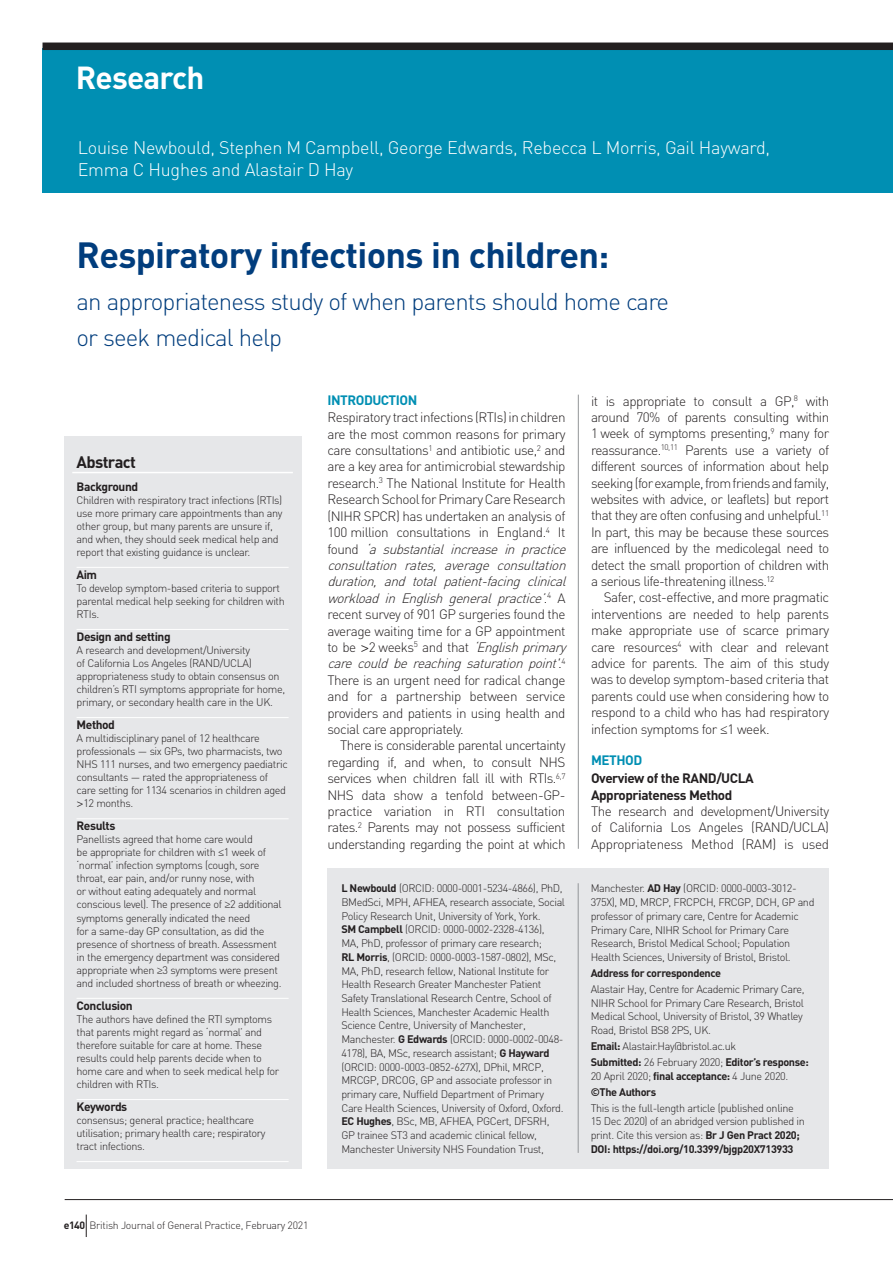
<style>
.page{position:relative;width:893px;height:1263px;background:#fff}
.page>*{position:absolute;margin:0;border:0;box-sizing:border-box;transform-origin:0 0}
.t1{font:700 36px "DIN";letter-spacing:-.02em;color:#013d7d}
.t2{font:700 31.5px "DIN";letter-spacing:-.025em;color:#fff}
.t3{font:300 24px/36px "DIN";letter-spacing:-.035em;color:#013d7d}
.t4{font:300 18px/21px "DIN";letter-spacing:-.015em;color:#fff}
.t5{font:700 16.5px "DIN";letter-spacing:-.035em;color:#231f20}
.t6{font:300 13.5px/16.4px "DIN";letter-spacing:-.035em;color:#231f20;text-align:justify}
.t7{font:700 13.5px/16.4px "DIN";letter-spacing:-.035em;color:#231f20}
.t8{font:700 13.5px "DIN";letter-spacing:-.035em;color:#008fb3}
.t9{font:700 12px "DIN";letter-spacing:-.035em;color:#231f20}
.t10{font:300 10.8px/13px "DIN";letter-spacing:-.035em;color:#231f20}
.t11{font:700 10.8px/15.9px "DIN";letter-spacing:-.035em;color:#231f20}
.t12{font:300 10.5px "DIN";letter-spacing:-.025em;color:#231f20}
.s1{font-family:"Helvetica"}
.s2{font-style:italic}
.s3{font-weight:700}
.s4{font-weight:300}
</style>
<div class="page">
<div style="left:43px;top:48px;width:850px;height:144px;background:#008fb3"></div>
<div style="left:43px;top:43px;width:850px;height:7px;background:#231f20"></div>
<hr style="left:578px;top:395px;width:1px;height:454px;background:#939598">
<div style="left:64px;top:436px;width:237px;height:732px;background:#e6e7e9"></div>
<hr style="left:72px;top:472px;width:221px;height:1px;background:#fff">
<hr style="left:77px;top:567px;width:212px;height:1px;background:#fff">
<hr style="left:77px;top:629px;width:212px;height:1px;background:#fff">
<hr style="left:77px;top:717px;width:212px;height:1px;background:#fff">
<hr style="left:77px;top:818px;width:212px;height:1px;background:#fff">
<hr style="left:77px;top:998px;width:212px;height:1px;background:#fff">
<hr style="left:77px;top:1099px;width:212px;height:1px;background:#fff">
<hr style="left:77px;top:1161px;width:212px;height:1px;background:#fff">
<div style="left:327px;top:868px;width:502px;height:300px;background:#e6e7e9"></div>
<hr style="left:578px;top:883px;width:1px;height:270px;background:#939598">
<svg style="left:86px;top:1214px;width:1px;height:23px"></svg>
<hr style="left:65px;top:1199px;width:828px;height:1px;background:#231f20">
<h2 class="t2" style="left:76px;top:57px;width:130px">Research</h2>
<h3 class="t4" style="left:78px;top:137px;width:694px">Louise Newbould, Stephen M Campbell, George Edwards, Rebecca L Morris, Gail Hayward,<br>Emma C Hughes and Alastair D Hay</h3>
<h1 class="t1" style="left:77px;top:231px;width:534px">Respiratory infections in children:</h1>
<h3 class="t3" style="left:77px;top:284px;width:594px">an appropriateness study of when parents should home care or seek medical help</h3>
<h3 class="t5" style="left:77px;top:451px;width:61px">Abstract</h3>
<p class="t9" style="left:77px;top:478px;width:63px">Background</p>
<p class="t10" style="left:77px;top:493px;width:207px">Children with respiratory tract infections (RTIs) use more primary care appointments than any other group, but many parents are unsure if, and when, they should seek medical help and report that existing guidance is unclear.</p>
<p class="t9" style="left:77px;top:566px;width:22px">Aim</p>
<p class="t10" style="left:77px;top:581px;width:210px">To develop symptom-based criteria to support parental medical help seeking for children with<br>RTIs.</p>
<p class="t9" style="left:77px;top:629px;width:96px">Design and setting</p>
<p class="t10" style="left:77px;top:643px;width:210px">A research and development/University<br>of California Los Angeles (RAND/UCLA) appropriateness study to obtain consensus on children’s RTI symptoms appropriate for home, primary, or secondary health care in the UK.</p>
<p class="t9" style="left:77px;top:717px;width:40px">Method</p>
<p class="t10" style="left:77px;top:731px;width:213px">A multidisciplinary panel of 12 healthcare professionals — six GPs, two pharmacists, two NHS 111 nurses, and two emergency paediatric consultants — rated the appropriateness of care setting for 1134 scenarios in children aged <span class="s1">&gt;</span>12 months.</p>
<p class="t9" style="left:77px;top:818px;width:40px">Results</p>
<p class="t10" style="left:77px;top:833px;width:207px">Panellists agreed that home care would<br>be appropriate for children with <span class="s1">≤</span>1 week of ‘normal’ infection symptoms (cough, sore throat, ear pain, and/or runny nose, with<br>or without eating adequately and normal conscious level). The presence of <span class="s1">≥</span>2 additional symptoms generally indicated the need<br>for a same-day GP consultation, as did the presence of shortness of breath. Assessment in the emergency department was considered appropriate when <span class="s1">≥</span>3 symptoms were present and included shortness of breath or wheezing.</p>
<p class="t9" style="left:77px;top:997px;width:58px">Conclusion</p>
<p class="t10" style="left:77px;top:1012px;width:204px">The authors have defined the RTI symptoms that parents might regard as ‘normal’ and therefore suitable for care at home. These results could help parents decide when to home care and when to seek medical help for children with RTIs.</p>
<p class="t9" style="left:77px;top:1099px;width:52px">Keywords</p>
<p class="t10" style="left:77px;top:1113px;width:191px">consensus; general practice; healthcare utilisation; primary health care; respiratory tract infections.</p>
<p class="t8" style="left:327px;top:391px;width:91px">INTRODUCTION</p>
<p class="t6" style="left:327px;top:409px;width:244px;text-align:left">Respiratory tract infections (RTIs) in children are the most common reasons for primary care consultations<sup>1</sup> and antibiotic use,<sup>2</sup> and are a key area for antimicrobial stewardship research.<sup>3</sup> The National Institute for Health Research School for Primary Care Research (NIHR SPCR) has undertaken an analysis of 100 million consultations in England.<sup>4</sup> It f o u n d <span class="s2">‘a substantial increase in practice consultation rates, average consultation duration, and total patient-facing clinical workload in English general practice’</span>. <sup>4</sup> A recent survey of 901 GP surgeries found the average waiting time for a GP appointment to be <span class="s1">&gt;</span>2 weeks<sup>5</sup> and that <span class="s2">‘Englishprimary care could be reaching saturation point'.</span><sup>4<br></sup>There is an urgent need for radical change and for a partnership between service providers and patients in using health and social care appropriately.</p>
<p class="t6" style="left:327px;top:737px;width:240px;text-indent:13px">There is considerable parental uncertainty regarding if, and when, to consult NHS services when children fall ill with RTIs.<sup>6,7<br></sup>NHS data show a tenfold between-GP&shy;practice variation in RTI consultation rates.<sup>2</sup> Parents may not possess sufficient understanding regarding the point at which</p>
<p class="t6" style="left:591px;top:392px;width:240px">it is appropriate to consult a GP,<sup>8</sup> with around 70% of parents consulting within 1 week of symptoms presenting,<sup>9</sup> many for reassurance.<sup>10,11</sup> Parents use a variety of different sources of information about help seeking (for example, from friends and family, websites with advice, or leaflets) but report that they are often confusing and unhelpful.<sup>11<br></sup>In part, this may be because these sources are influenced by the medicolegal need to detect the small proportion of children with a serious life-threatening illness.<sup>12</sup></p>
<p class="t6" style="left:591px;top:589px;width:240px;text-indent:13px">Safer, cost-effective, and more pragmatic interventions are needed to help parents make appropriate use of scarce primary care resources<sup>4</sup> with clear and relevant advice for parents. The aim of this study was to develop symptom-based criteria that parents could use when considering how to respond to a child who has had respiratory infection symptoms for <span class="s1">≤</span>1 week.</p>
<p class="t8" style="left:591px;top:752px;width:53px">METHOD</p>
<p class="t7" style="left:591px;top:769px;width:164px">Overview of the RAND/UCLA<br>Appropriateness Method</p>
<p class="t6" style="left:591px;top:803px;width:240px">The research and development/University of California Los Angeles (RAND/UCLA)<br>Appropriateness Method (RAM) is used</p>
<p class="t10" style="left:341px;top:881px;width:225px;line-height:13.6px"><span class="s3">L Newbould</span> (ORCID: 0000-0001-5234-4866), PhD, BMedSci, MPH, AFHEA, research associate, Social Policy Research Unit, University of York, York.<br><span class="s3">SM Campbell</span> (ORCID: 0000-0002-2328-4136),<br>MA, PhD, professor of primary care research;<br><span class="s3">RL Morris</span>, (ORCID: 0000-0003-1587-0802), MSc, MA, PhD, research fellow, National Institute for Health Research Greater Manchester Patient Safety Translational Research Centre, School of Health Sciences, Manchester Academic Health Science Centre, University of Manchester, Manchester. <span class="s3">G Edwards</span> (ORCID: 0000-0002-0048- 4178), BA, MSc, research assistant; <span class="s3">G Hayward </span>(ORCID: 0000-0003-0852-627X), DPhil, MRCP, MRCGP, DRCOG, GP and associate professor in primary care, Nuffield Department of Primary Care Health Sciences, University of Oxford, Oxford.<br><span class="s3">EC Hughes</span>, BSc, MB, AFHEA, PGCert, DFSRH, GP trainee ST3 and academic clinical fellow, Manchester University NHS Foundation Trust,</p>
<p class="t10" style="left:591px;top:881px;width:225px;line-height:13.8px">Manchester. <span class="s3">AD Hay</span> (ORCID: 0000-0003-3012- 375X), MD, MRCP, FRCPCH, FRCGP, DCH, GP and professor of primary care, Centre for Academic Primary Care, NIHR School for Primary Care Research, Bristol Medical School; Population Health Sciences, University of Bristol, Bristol.</p>
<p class="t11" style="left:591px;top:965px;width:132px">Address for correspondence</p>
<p class="t10" style="left:591px;top:982px;width:215px;line-height:13.8px">Alastair Hay, Centre for Academic Primary Care, NIHR School for Primary Care Research, Bristol Medical School, University of Bristol, 39 Whatley Road, Bristol BS8 2PS, UK.</p>
<p class="t10" style="left:591px;top:1038px;width:220px;line-height:15.9px"><span class="s3">Email:</span> Alastair.Hay@bristol.ac.uk<br><span class="s3">Submitted:</span> 26 February 2020; <span class="s3">Editor’s response:</span></p>
<p class="t11" style="left:591px;top:1067px;width:199px"><span class="s4">20 April 2020;</span> final acceptance: <span class="s4">4 June 2020. </span>©The Authors</p>
<p class="t10" style="left:591px;top:1101px;width:216px;line-height:13.8px">This is the full-length article (published online 15 Dec 2020) of an abridged version published in print. Cite this version as: <span class="s3">Br J Gen Pract 2020; DOI: https://doi.org/10.3399/bjgp20X713933</span></p>
<p class="t12" style="left:64px;top:1219px;width:246px"><span class="s3">e140</span> British Journal of General Practice, February 2021</p>
</div>
